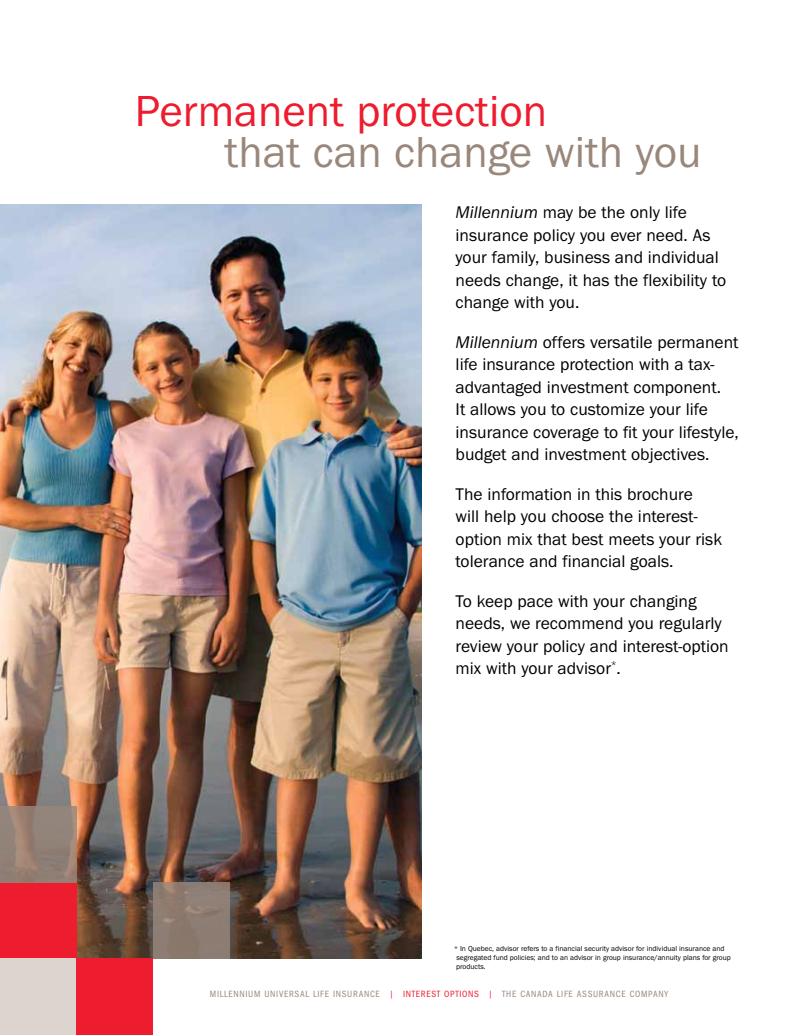
<style>
.page{position:relative;width:810px;height:1035px;background:#fff}
.page>*{position:absolute;margin:0;border:0;box-sizing:border-box;transform-origin:0 0}
.t1{font:45px "Franklin Got ITC";color:#99877c}
.t2{font:45px "Franklin Got ITC";color:#ed1c2e}
.t3{font:17.5px/22.5px "Franklin Got ITC";color:#000}
.t4{font:9.38px "Franklin Got Cd ITC";letter-spacing:.075em;color:#99877c}
.t5{font:7.5px/9px "Franklin Got ITC";color:#000}
.s1{font-style:italic}
.s2{color:#ed1c2e}
</style>
<div class="page">
<img style="left:0;top:204px;width:422px;height:755px">
<div style="left:0;top:882px;width:77px;height:77px;background:#ed1c2e"></div>
<svg style="left:0;top:806px;width:76px;height:76px;background:#958176"></svg>
<div style="left:0;top:959px;width:77px;height:76px;background:#ded4cf"></div>
<div style="left:153px;top:882px;width:77px;height:77px;background:#8d7d73"></div>
<div style="left:77px;top:958px;width:76px;height:77px;background:#ed1c2e"></div>
<h1 class="t2" style="left:135px;top:85px;width:414px">Permanent protection</h1>
<h1 class="t1" style="left:225px;top:126px;width:478px">that can change with you</h1>
<p class="t3" style="left:456px;top:201px;width:272px"><span class="s1">Millennium</span> may be the only life insurance policy you ever need. As your family, business and individual needs change, it has the flexibility to change with you.</p>
<p class="t3" style="left:456px;top:330px;width:285px"><span class="s1">Millennium</span> offers versatile permanent life insurance protection with a tax&shy;advantaged investment component.<br>It allows you to customize your life insurance coverage to fit your lifestyle, budget and investment objectives.</p>
<p class="t3" style="left:456px;top:482px;width:268px">The information in this brochure<br>will help you choose the interest&shy;option mix that best meets your risk tolerance and financial goals.</p>
<p class="t3" style="left:456px;top:589px;width:275px">To keep pace with your changing needs, we recommend you regularly review your policy and interest-option mix with your advisor<sup>*</sup>.</p>
<p class="t5" style="left:454px;top:944px;width:278px">* In Quebec, advisor refers to a financial security advisor for individual insurance and segregated fund policies; and to an advisor in group insurance/annuity plans for group products.</p>
<p class="t4" style="left:210px;top:989px;width:460px">MILLENNIUM UNIVERSAL LIFE INSURANCE <span class="s2">| INTEREST OPTIONS |</span> THE CANADA LIFE ASSURANCE COMPANY</p>
</div>
